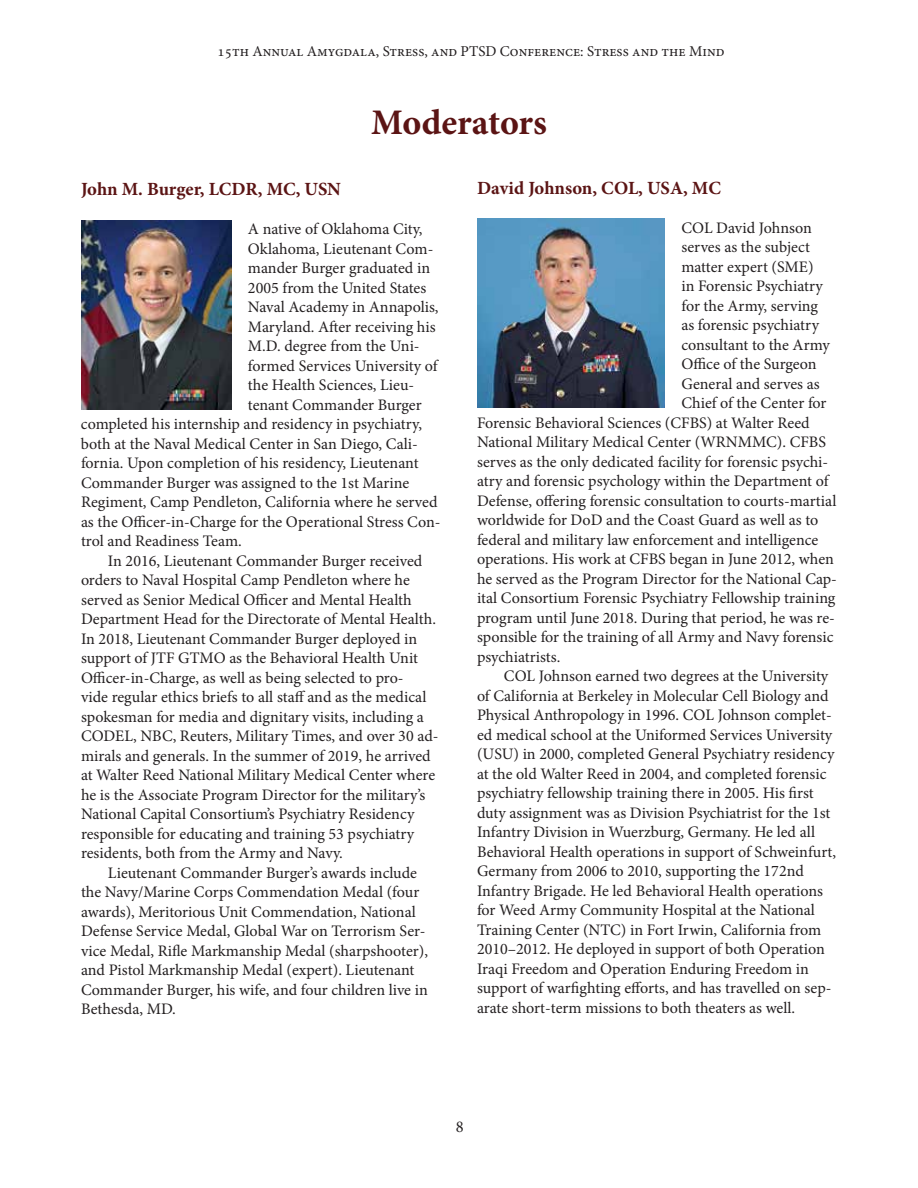
<style>
.page{position:relative;width:918px;height:1188px;background:#fff}
.page>*{position:absolute;margin:0;border:0;box-sizing:border-box;transform-origin:0 0}
.t1{font:700 36px "Minion Pro";letter-spacing:-.005em;color:#5b1414}
.t2{font:700 18.6px "Minion Pro";color:#5b1414}
.t3{font:16.5px "Minion Pro";color:#231f20}
.t4{font:16.05px "Minion Pro";color:#231f20}
.t5{font:15px "Minion Pro";color:#231f20}
</style>
<div class="page">
<img style="left:477px;top:219px;width:188px;height:189px">
<img style="left:81px;top:220px;width:150px;height:190px">
<p class="t5" style="left:217px;top:41px;width:509px">15th Annual Amygdala, Stress, and PTSD Conference: Stress and the Mind</p>
<h1 class="t1" style="left:371px;top:97px;width:177px">Moderators</h1>
<p class="t2" style="left:81px;top:176px;width:261px">John M. Burger, LCDR, MC, USN</p>
<p class="t4" style="left:248px;top:218px;width:176px">A native of Oklahoma City,</p>
<p class="t4" style="left:248px;top:238px;width:187px">Oklahoma, Lieutenant Com-</p>
<p class="t4" style="left:248px;top:257px;width:184px">mander Burger graduated in</p>
<p class="t4" style="left:248px;top:277px;width:180px">2005 from the United States</p>
<p class="t4" style="left:248px;top:296px;width:192px">Naval Academy in Annapolis,</p>
<p class="t4" style="left:248px;top:316px;width:189px">Maryland. After receiving his</p>
<p class="t4" style="left:248px;top:335px;width:173px">M.D. degree from the Uni-</p>
<p class="t4" style="left:248px;top:355px;width:191px">formed Services University of</p>
<p class="t4" style="left:248px;top:374px;width:168px">the Health Sciences, Lieu-</p>
<p class="t4" style="left:248px;top:394px;width:175px">tenant Commander Burger</p>
<p class="t4" style="left:81px;top:413px;width:343px">completed his internship and residency in psychiatry,</p>
<p class="t4" style="left:81px;top:433px;width:338px">both at the Naval Medical Center in San Diego, Cali-</p>
<p class="t4" style="left:81px;top:452px;width:339px">fornia. Upon completion of his residency, Lieutenant</p>
<p class="t4" style="left:81px;top:472px;width:330px">Commander Burger was assigned to the 1st Marine</p>
<p class="t4" style="left:81px;top:491px;width:358px">Regiment, Camp Pendleton, California where he served</p>
<p class="t4" style="left:81px;top:511px;width:361px">as the Officer-in-Charge for the Operational Stress Con-</p>
<p class="t4" style="left:81px;top:530px;width:162px">trol and Readiness Team.</p>
<p class="t4" style="left:108px;top:550px;width:316px">In 2016, Lieutenant Commander Burger received</p>
<p class="t4" style="left:81px;top:569px;width:330px">orders to Naval Hospital Camp Pendleton where he</p>
<p class="t4" style="left:81px;top:589px;width:332px">served as Senior Medical Officer and Mental Health</p>
<p class="t4" style="left:81px;top:608px;width:357px">Department Head for the Directorate of Mental Health.</p>
<p class="t4" style="left:81px;top:628px;width:338px">In 2018, Lieutenant Commander Burger deployed in</p>
<p class="t4" style="left:81px;top:647px;width:339px">support of JTF GTMO as the Behavioral Health Unit</p>
<p class="t4" style="left:81px;top:667px;width:324px">Officer-in-Charge, as well as being selected to pro-</p>
<p class="t4" style="left:81px;top:686px;width:347px">vide regular ethics briefs to all staff and as the medical</p>
<p class="t4" style="left:81px;top:706px;width:344px">spokesman for media and dignitary visits, including a</p>
<p class="t4" style="left:81px;top:725px;width:359px">CODEL, NBC, Reuters, Military Times, and over 30 ad-</p>
<p class="t4" style="left:81px;top:745px;width:351px">mirals and generals. In the summer of 2019, he arrived</p>
<p class="t4" style="left:81px;top:764px;width:356px">at Walter Reed National Military Medical Center where</p>
<p class="t4" style="left:81px;top:784px;width:346px">he is the Associate Program Director for the military’s</p>
<p class="t4" style="left:81px;top:803px;width:335px">National Capital Consortium’s Psychiatry Residency</p>
<p class="t4" style="left:81px;top:823px;width:335px">responsible for educating and training 53 psychiatry</p>
<p class="t4" style="left:81px;top:842px;width:263px">residents, both from the Army and Navy.</p>
<p class="t4" style="left:108px;top:862px;width:311px">Lieutenant Commander Burger’s awards include</p>
<p class="t4" style="left:81px;top:881px;width:340px">the Navy/Marine Corps Commendation Medal (four</p>
<p class="t4" style="left:81px;top:901px;width:336px">awards), Meritorious Unit Commendation, National</p>
<p class="t4" style="left:81px;top:920px;width:346px">Defense Service Medal, Global War on Terrorism Ser-</p>
<p class="t4" style="left:81px;top:940px;width:349px">vice Medal, Rifle Markmanship Medal (sharpshooter),</p>
<p class="t4" style="left:81px;top:959px;width:335px">and Pistol Markmanship Medal (expert). Lieutenant</p>
<p class="t4" style="left:81px;top:979px;width:348px">Commander Burger, his wife, and four children live in</p>
<p class="t4" style="left:81px;top:998px;width:96px">Bethesda, MD.</p>
<p class="t2" style="left:477px;top:174px;width:245px">David Johnson, COL, USA, MC</p>
<p class="t4" style="left:681px;top:217px;width:132px">COL David Johnson</p>
<p class="t4" style="left:681px;top:236px;width:130px">serves as the subject</p>
<p class="t4" style="left:681px;top:256px;width:134px">matter expert (SME)</p>
<p class="t4" style="left:681px;top:275px;width:143px">in Forensic Psychiatry</p>
<p class="t4" style="left:681px;top:295px;width:138px">for the Army, serving</p>
<p class="t4" style="left:681px;top:314px;width:139px">as forensic psychiatry</p>
<p class="t4" style="left:681px;top:334px;width:150px">consultant to the Army</p>
<p class="t4" style="left:681px;top:353px;width:137px">Office of the Surgeon</p>
<p class="t4" style="left:681px;top:373px;width:140px">General and serves as</p>
<p class="t4" style="left:681px;top:392px;width:147px">Chief of the Center for</p>
<p class="t4" style="left:477px;top:412px;width:334px">Forensic Behavioral Sciences (CFBS) at Walter Reed</p>
<p class="t4" style="left:477px;top:431px;width:351px">National Military Medical Center (WRNMMC). CFBS</p>
<p class="t4" style="left:477px;top:451px;width:353px">serves as the only dedicated facility for forensic psychi-</p>
<p class="t4" style="left:477px;top:470px;width:353px">atry and forensic psychology within the Department of</p>
<p class="t4" style="left:477px;top:490px;width:361px">Defense, offering forensic consultation to courts-martial</p>
<p class="t4" style="left:477px;top:509px;width:343px">worldwide for DoD and the Coast Guard as well as to</p>
<p class="t4" style="left:477px;top:529px;width:343px">federal and military law enforcement and intelligence</p>
<p class="t4" style="left:477px;top:548px;width:358px">operations. His work at CFBS began in June 2012, when</p>
<p class="t4" style="left:477px;top:568px;width:362px">he served as the Program Director for the National Cap-</p>
<p class="t4" style="left:477px;top:587px;width:360px">ital Consortium Forensic Psychiatry Fellowship training</p>
<p class="t4" style="left:477px;top:607px;width:359px">program until June 2018. During that period, he was re-</p>
<p class="t4" style="left:477px;top:626px;width:358px">sponsible for the training of all Army and Navy forensic</p>
<p class="t4" style="left:477px;top:646px;width:85px">psychiatrists.</p>
<p class="t4" style="left:504px;top:665px;width:326px">COL Johnson earned two degrees at the University</p>
<p class="t4" style="left:477px;top:685px;width:353px">of California at Berkeley in Molecular Cell Biology and</p>
<p class="t4" style="left:477px;top:704px;width:356px">Physical Anthropology in 1996. COL Johnson complet-</p>
<p class="t4" style="left:477px;top:724px;width:357px">ed medical school at the Uniformed Services University</p>
<p class="t4" style="left:477px;top:743px;width:359px">(USU) in 2000, completed General Psychiatry residency</p>
<p class="t4" style="left:477px;top:763px;width:351px">at the old Walter Reed in 2004, and completed forensic</p>
<p class="t4" style="left:477px;top:782px;width:338px">psychiatry fellowship training there in 2005. His first</p>
<p class="t4" style="left:477px;top:802px;width:355px">duty assignment was as Division Psychiatrist for the 1st</p>
<p class="t4" style="left:477px;top:821px;width:340px">Infantry Division in Wuerzburg, Germany. He led all</p>
<p class="t4" style="left:477px;top:841px;width:361px">Behavioral Health operations in support of Schweinfurt,</p>
<p class="t4" style="left:477px;top:860px;width:328px">Germany from 2006 to 2010, supporting the 172nd</p>
<p class="t4" style="left:477px;top:880px;width:347px">Infantry Brigade. He led Behavioral Health operations</p>
<p class="t4" style="left:477px;top:899px;width:339px">for Weed Army Community Hospital at the National</p>
<p class="t4" style="left:477px;top:919px;width:346px">Training Center (NTC) in Fort Irwin, California from</p>
<p class="t4" style="left:477px;top:938px;width:349px">2010–2012. He deployed in support of both Operation</p>
<p class="t4" style="left:477px;top:958px;width:333px">Iraqi Freedom and Operation Enduring Freedom in</p>
<p class="t4" style="left:477px;top:977px;width:356px">support of warfighting efforts, and has travelled on sep-</p>
<p class="t4" style="left:477px;top:997px;width:320px">arate short-term missions to both theaters as well.</p>
<p class="t3" style="left:456px;top:1115px;width:9px">8</p>
</div>
